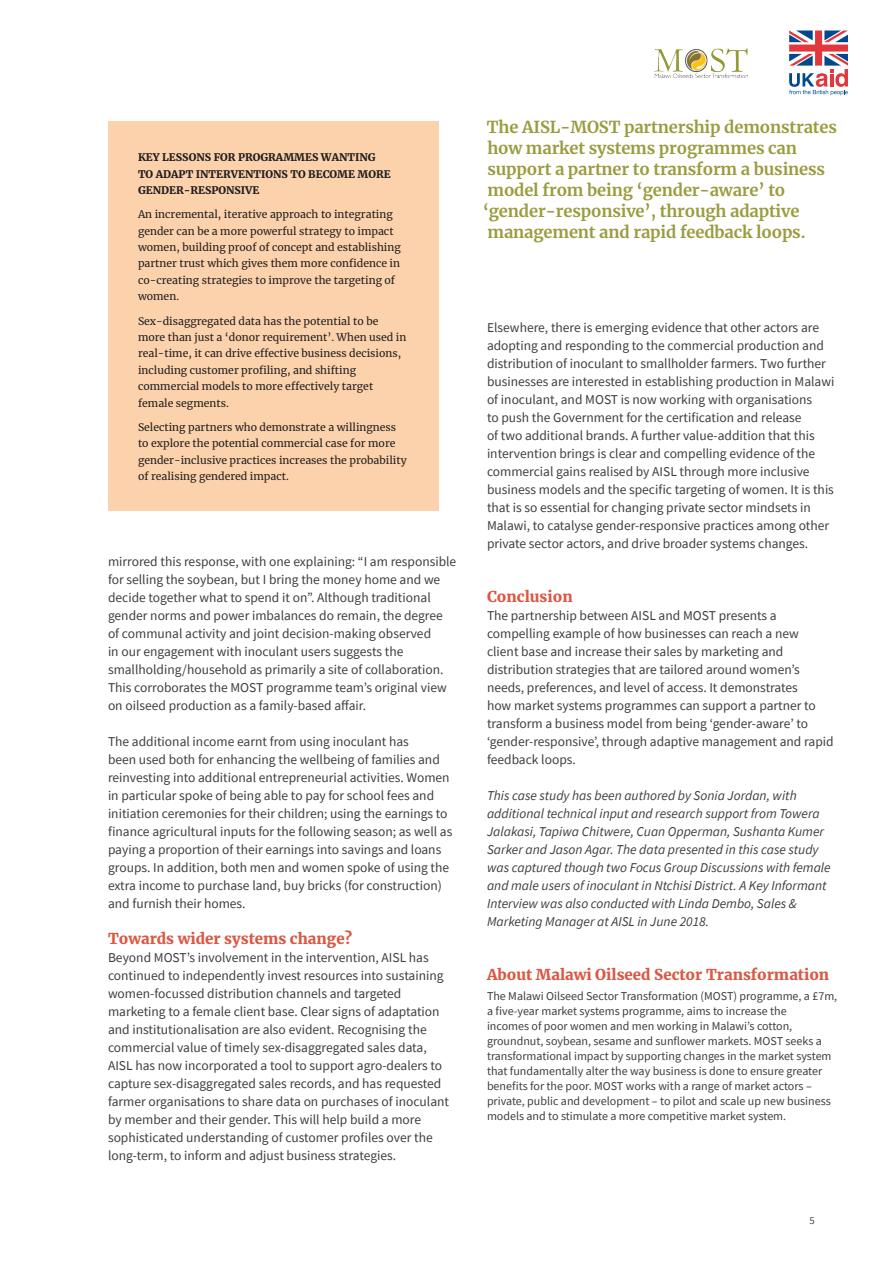
<style>
.page{position:relative;width:893px;height:1263px;background:#fff}
.page>*{position:absolute;margin:0;border:0;box-sizing:border-box;transform-origin:0 0}
.t1{font:700 16.5px/21px "Merriweather";letter-spacing:-.01em;color:#9a9c3f}
.t2{font:900 15px "Merriweather";color:#da5844}
.t3{font:13.5px/18px "Source Sans Pro";color:#3e3e3f}
.t4{font:italic 13.5px/18px "Source Sans Pro";color:#3e3e3f}
.t5{font:12px/15px "Source Sans Pro";color:#3e3e3f}
.t6{font:10.5px/16.5px "Merriweather";color:#231f20}
.t7{font:900 10.5px/16.5px "Merriweather";color:#231f20}
.t8{font:10.5px "Source Sans Pro";color:#3e3e3f}
</style>
<div class="page">
<img style="left:654px;top:48px;width:94px;height:29px">
<svg style="left:789px;top:31px;width:59px;height:64px"></svg>
<div style="left:108px;top:121px;width:330px;height:389px;background:#fbd2ab"></div>
<p class="t7" style="left:138px;top:149px;width:254px">KEY LESSONS FOR PROGRAMMES WANTING<br>TO ADAPT INTERVENTIONS TO BECOME MORE<br>GENDER-RESPONSIVE</p>
<p class="t6" style="left:138px;top:206px;width:264px">An incremental, iterative approach to integrating gender can be a more powerful strategy to impact women, building proof of concept and establishing partner trust which gives them more confidence in co-creating strategies to improve the targeting of women.</p>
<p class="t6" style="left:138px;top:312px;width:270px">Sex-disaggregated data has the potential to be more than just a ‘donor requirement’. When used in real-time, it can drive effective business decisions, including customer profiling, and shifting commercial models to more effectively target female segments.</p>
<p class="t6" style="left:138px;top:419px;width:270px">Selecting partners who demonstrate a willingness to explore the potential commercial case for more gender-inclusive practices increases the probability of realising gendered impact.</p>
<p class="t3" style="left:108px;top:553px;width:350px">mirrored this response, with one explaining: “I am responsible for selling the soybean, but I bring the money home and we decide together what to spend it on”. Although traditional gender norms and power imbalances do remain, the degree of communal activity and joint decision-making observed<br>in our engagement with inoculant users suggests the smallholding/household as primarily a site of collaboration.<br>This corroborates the MOST programme team’s original view on oilseed production as a family-based affair.</p>
<p class="t3" style="left:108px;top:733px;width:346px">The additional income earnt from using inoculant has<br>been used both for enhancing the wellbeing of families and reinvesting into additional entrepreneurial activities. Women in particular spoke of being able to pay for school fees and initiation ceremonies for their children; using the earnings to finance agricultural inputs for the following season; as well as paying a proportion of their earnings into savings and loans groups. In addition, both men and women spoke of using the extra income to purchase land, buy bricks (for construction) and furnish their homes.</p>
<p class="t2" style="left:108px;top:928px;width:246px">Towards wider systems change?</p>
<p class="t3" style="left:108px;top:949px;width:343px">Beyond MOST’s involvement in the intervention, AISL has continued to independently invest resources into sustaining women-focussed distribution channels and targeted marketing to a female client base. Clear signs of adaptation and institutionalisation are also evident. Recognising the commercial value of timely sex-disaggregated sales data, AISL has now incorporated a tool to support agro-dealers to capture sex-disaggregated sales records, and has requested farmer organisations to share data on purchases of inoculant by member and their gender. This will help build a more sophisticated understanding of customer profiles over the long-term, to inform and adjust business strategies.</p>
<p class="t1" style="left:483px;top:116px;width:356px">The AISL-MOST partnership demonstrates how market systems programmes can support a partner to transform a business model from being ‘gender-aware’ to ‘gender-responsive’, through adaptive management and rapid feedback loops.</p>
<p class="t3" style="left:487px;top:319px;width:349px">Elsewhere, there is emerging evidence that other actors are adopting and responding to the commercial production and distribution of inoculant to smallholder farmers. Two further businesses are interested in establishing production in Malawi of inoculant, and MOST is now working with organisations<br>to push the Government for the certification and release<br>of two additional brands. A further value-addition that this intervention brings is clear and compelling evidence of the commercial gains realised by AISL through more inclusive business models and the specific targeting of women. It is this that is so essential for changing private sector mindsets in Malawi, to catalyse gender-responsive practices among other private sector actors, and drive broader systems changes.</p>
<p class="t2" style="left:487px;top:586px;width:87px">Conclusion</p>
<p class="t3" style="left:487px;top:607px;width:348px">The partnership between AISL and MOST presents a compelling example of how businesses can reach a new client base and increase their sales by marketing and distribution strategies that are tailored around women’s needs, preferences, and level of access. It demonstrates<br>how market systems programmes can support a partner to transform a business model from being ‘gender-aware’ to ‘gender-responsive’, through adaptive management and rapid feedback loops.</p>
<p class="t4" style="left:487px;top:787px;width:345px">This case study has been authored by Sonia Jordan, with additional technical input and research support from Towera Jalakasi, Tapiwa Chitwere, Cuan Opperman, Sushanta Kumer Sarker and Jason Agar. The data presented in this case study was captured though two Focus Group Discussions with female and male users of inoculant in Ntchisi District. A Key Informant Interview was also conducted with Linda Dembo, Sales &amp; Marketing Manager at AISL in June 2018.</p>
<p class="t2" style="left:487px;top:964px;width:344px">About Malawi Oilseed Sector Transformation</p>
<p class="t5" style="left:487px;top:988px;width:352px">The Malawi Oilseed Sector Transformation (MOST) programme, a £7m, a five-year market systems programme, aims to increase the<br>incomes of poor women and men working in Malawi’s cotton, groundnut, soybean, sesame and sunflower markets. MOST seeks a transformational impact by supporting changes in the market system that fundamentally alter the way business is done to ensure greater benefits for the poor. MOST works with a range of market actors – private, public and development – to pilot and scale up new business models and to stimulate a more competitive market system.</p>
<p class="t8" style="left:809px;top:1214px;width:7px">5</p>
</div>
